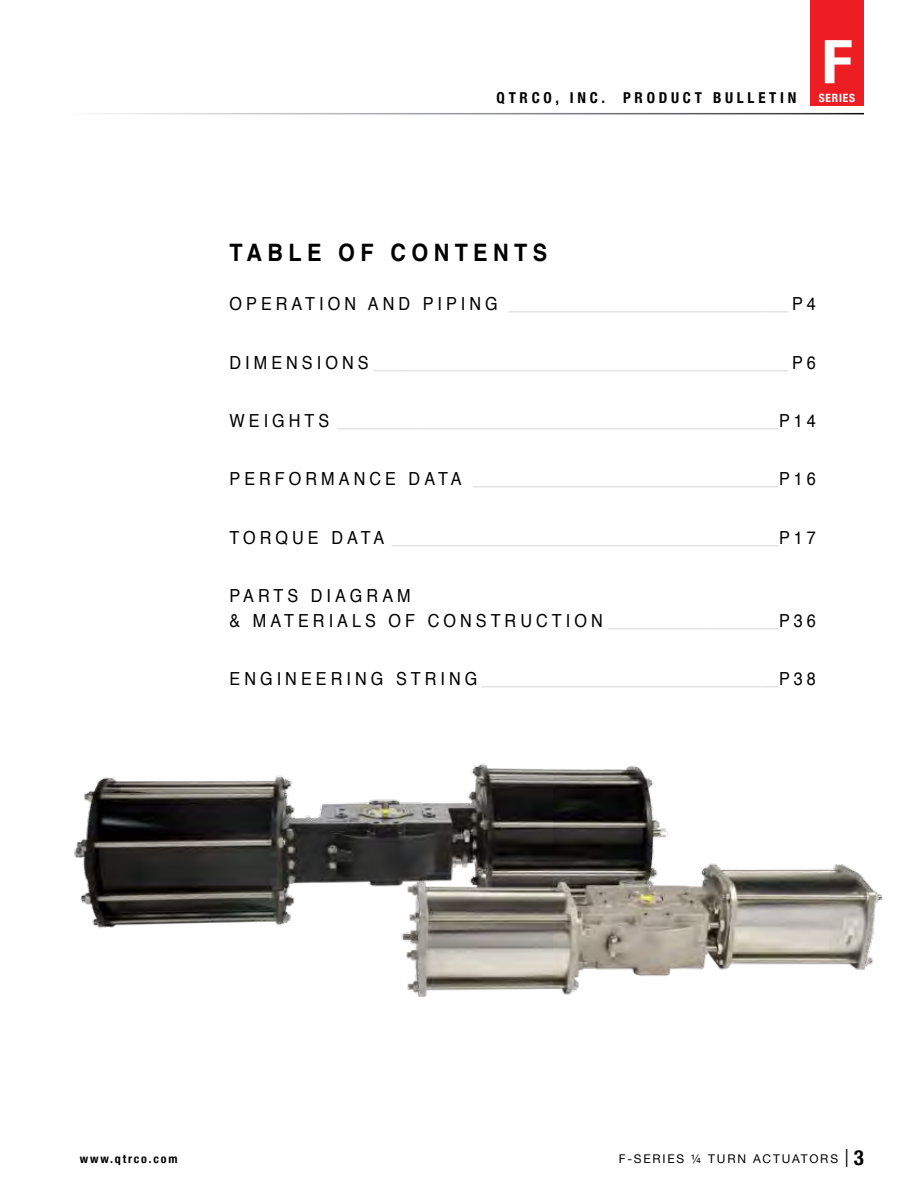
<style>
.page{position:relative;width:918px;height:1188px;background:#fff}
.page>*{position:absolute;margin:0;border:0;box-sizing:border-box;transform-origin:0 0}
.t1{font:700 condensed 60.45px "Helvetica Neue";color:#fff;scale:1.11 1}
.t2{font:700 24px "Helvetica";letter-spacing:.25em;color:#000;scale:.9 1}
.t3{font:18px "Helvetica";color:#d1d3d4;scale:.9 1}
.t4{font:18px/24.6px "Helvetica";letter-spacing:.25em;color:#000;scale:.9 1}
.t5{font:700 condensed 15px "Helvetica Neue";letter-spacing:.25em;color:#000}
.t6{font:12px "Helvetica Neue";letter-spacing:.15em;color:#000}
.t7{font:700 condensed 12px "Helvetica Neue";letter-spacing:.15em;color:#000}
.t8{font:700 condensed 11.4px "Helvetica Neue";letter-spacing:.07em;color:#fff}
.s1{color:#000}
.s2{color:#d1d3d4}
.s3{font-size:18px}
.s4{font-weight:700;font-stretch:condensed;font-size:21px}
</style>
<div class="page">
<div style="left:810px;top:0;width:54px;height:106px;background:#ed1d24"></div>
<img style="left:74px;top:763px;width:809px;height:234px">
<p class="t5" style="left:497px;top:85px;width:301px">QTRCO, INC. PRODUCT BULLETIN</p>
<h1 class="t1" style="left:821px;top:12px;width:29px">F</h1>
<p class="t8" style="left:819px;top:88px;width:38px">SERIES</p>
<h2 class="t2" style="left:230px;top:233px;width:354px">TABLE OF CONTENTS</h2>
<p class="t3" style="left:230px;top:290px;width:653px"><span class="s1">O P E R A T I O N A N D P I P I N G</span> _______________________________ <span class="s1">P 4</span></p>
<p class="t3" style="left:230px;top:348px;width:653px"><span class="s1">D I M E N S I O N S</span> ______________________________________________ <span class="s1">P 6</span></p>
<p class="t3" style="left:229px;top:407px;width:653px"><span class="s1">W E I G H T S</span> _________________________________________________<span class="s1">P 1 4</span></p>
<p class="t3" style="left:230px;top:465px;width:653px"><span class="s1">P E R F O R M A N C E D A T A</span> __________________________________<span class="s1">P 1 6</span></p>
<p class="t3" style="left:230px;top:523px;width:653px"><span class="s1">T O R Q U E D A T A</span> ___________________________________________<span class="s1">P 1 7</span></p>
<p class="t4" style="left:230px;top:584px;width:653px">PARTS DIAGRAM<br>&amp; MATERIALS OF CONSTRUCTION<span class="s2">___________________</span>P36</p>
<p class="t3" style="left:230px;top:665px;width:653px"><span class="s1">E N G I N E E R I N G S T R I N G</span> _________________________________<span class="s1">P 3 8</span></p>
<p class="t7" style="left:80px;top:1149px;width:99px">www.qtrco.com</p>
<p class="t6" style="left:619px;top:1151px;width:247px">F-SERIES ¼ TURN ACTUATORS <span class="s3">|</span> <span class="s4">3</span></p>
</div>
